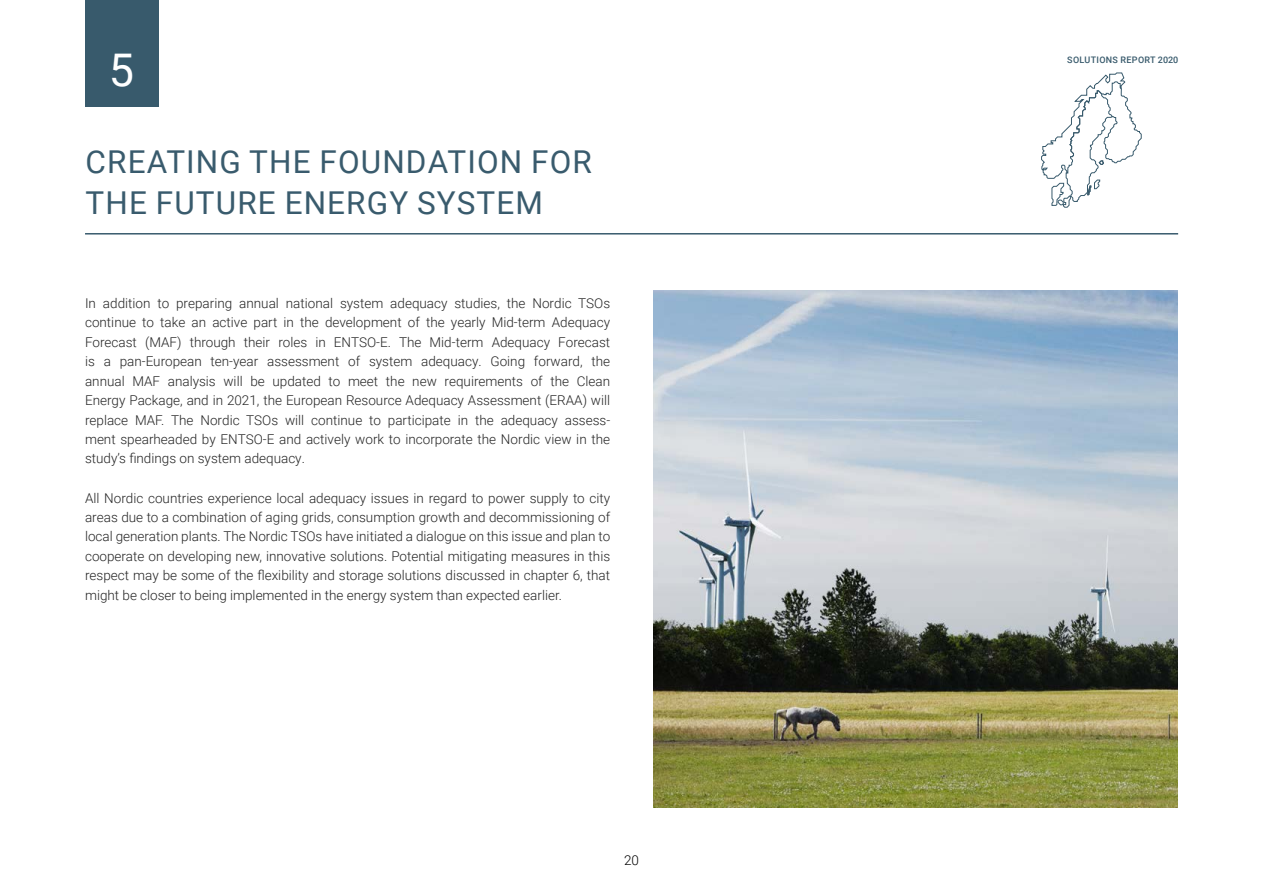
<style>
.page{position:relative;width:1263px;height:893px;background:#fff}
.page>*{position:absolute;margin:0;border:0;box-sizing:border-box;transform-origin:0 0}
.t1{font:45px "Roboto";color:#fff}
.t2{font:31.5px/40.5px "Roboto";letter-spacing:.035em;color:#395b6d}
.t3{font:300 13.5px/19.5px "Roboto";color:#242424;text-align:justify}
.t4{font:300 13.5px "Roboto";color:#000}
.t5{font:500 9px "Roboto";letter-spacing:.035em;color:#385a6c}
</style>
<div class="page">
<hr style="left:85px;top:233px;width:1093px;height:2px;background:#395b6d">
<svg style="left:1041px;top:73px;width:100px;height:134px"></svg>
<div style="left:85px;top:0;width:74px;height:106px;background:#385a6c"></div>
<img style="left:654px;top:291px;width:524px;height:517px">
<h1 class="t1" style="left:109px;top:39px;width:27px">5</h1>
<h2 class="t2" style="left:86px;top:141px;width:508px">CREATING THE FOUNDATION FOR<br>THE FUTURE ENERGY SYSTEM</h2>
<p class="t3" style="left:85px;top:292px;width:527px">In addition to preparing annual national system adequacy studies, the Nordic TSOs continue to take an active part in the development of the yearly Mid-term Adequacy Forecast (MAF) through their roles in ENTSO-E. The Mid-term Adequacy Forecast is a pan-European ten-year assessment of system adequacy. Going forward, the annual MAF analysis will be updated to meet the new requirements of the Clean Energy Package, and in 2021, the European Resource Adequacy Assessment (ERAA) will replace MAF. The Nordic TSOs will continue to participate in the adequacy assess&shy;ment spearheaded by ENTSO-E and actively work to incorporate the Nordic view in the study’s findings on system adequacy.</p>
<p class="t3" style="left:85px;top:487px;width:527px">All Nordic countries experience local adequacy issues in regard to power supply to city areas due to a combination of aging grids, consumption growth and decommissioning of local generation plants. The Nordic TSOs have initiated a dialogue on this issue and plan to cooperate on developing new, innovative solutions. Potential mitigating measures in this respect may be some of the flexibility and storage solutions discussed in chapter 6, that might be closer to being implemented in the energy system than expected earlier.</p>
<p class="t4" style="left:624px;top:850px;width:16px">20</p>
<p class="t5" style="left:1067px;top:53px;width:113px">SOLUTIONS REPORT 2020</p>
</div>
